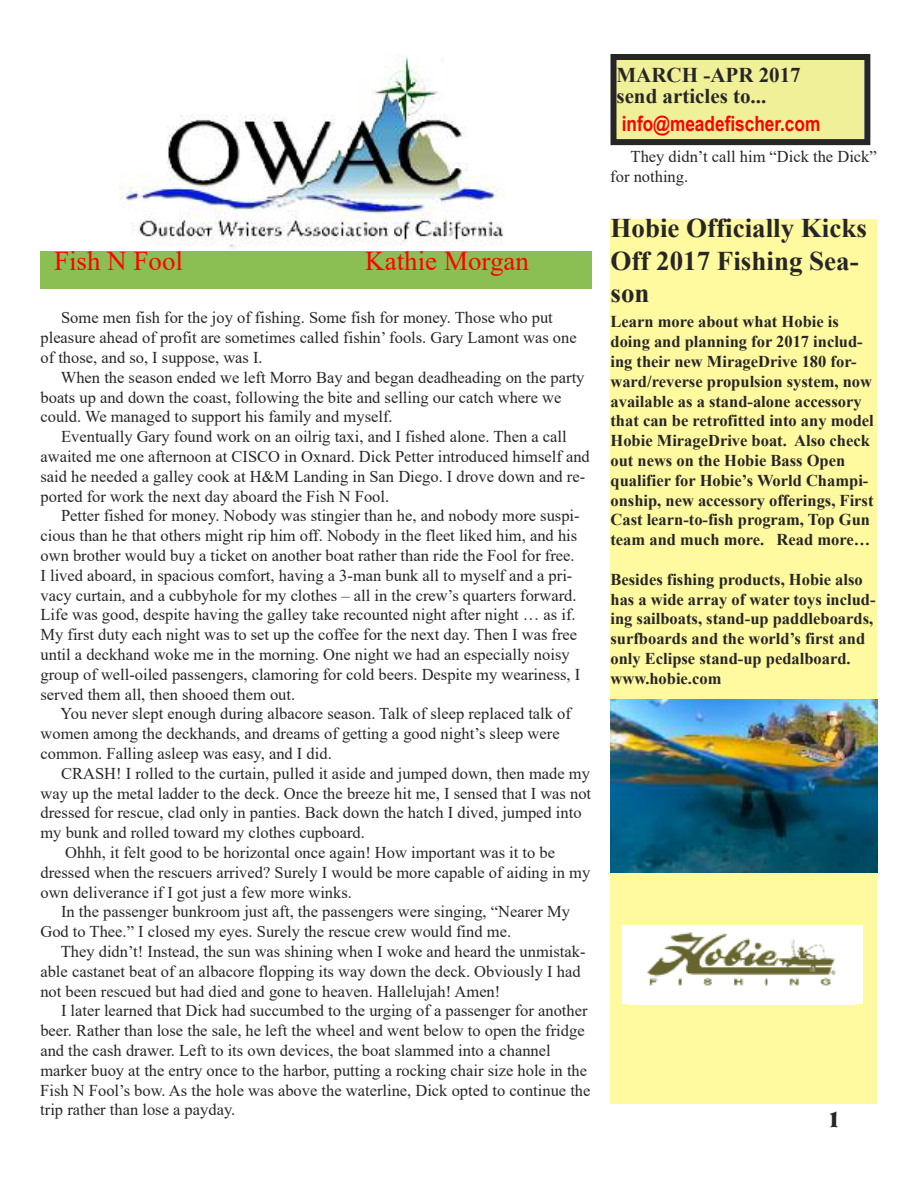
<style>
.page{position:relative;width:918px;height:1188px;background:#fff}
.page>*{position:absolute;margin:0;border:0;box-sizing:border-box;transform-origin:0 0}
.t1{font:700 27px/32.4px "Times New Roman";color:#272627}
.t2{font:27px "Times New Roman";color:#f00}
.t3{font:700 21px/21px "Times New Roman";color:#272627}
.t4{font:700 21px "Arial Narrow";color:#f00}
.t5{font:21px "Tristan";color:#272627}
.t6{font:16.5px/19.8px "Times New Roman";color:#272627}
.t7{font:700 16.5px/19.8px "Times New Roman";color:#272627}
</style>
<div class="page">
<div style="left:616px;top:60px;width:248px;height:79px;background:#eff098"></div>
<div style="left:610px;top:54px;width:260px;height:91px;border:6px solid #272627"></div>
<img style="left:120px;top:54px;width:384px;height:193px">
<div style="left:40px;top:252px;width:552px;height:37px;background:#8cbf53"></div>
<div style="left:610px;top:219px;width:267px;height:884px;background:#fff99f"></div>
<img style="left:610px;top:699px;width:268px;height:174px">
<div style="left:622px;top:926px;width:241px;height:78px;background:#fff"></div>
<img style="left:646px;top:932px;width:191px;height:54px">
<h1 class="t2" style="left:54px;top:246px;width:131px">Fish N Fool</h1>
<h1 class="t2" style="left:365px;top:246px;width:165px">Kathie Morgan</h1>
<p class="t6" style="left:41px;top:308px;width:538px;text-indent:21px">Some men fish for the joy of fishing. Some fish for money. Those who put pleasure ahead of profit are sometimes called fishin’ fools. Gary Lamont was one of those, and so, I suppose, was I.</p>
<p class="t6" style="left:41px;top:367px;width:546px;text-indent:20px">When the season ended we left Morro Bay and began deadheading on the party boats up and down the coast, following the bite and selling our catch where we could. We managed to support his family and myself.</p>
<p class="t6" style="left:41px;top:427px;width:551px;text-indent:21px">Eventually Gary found work on an oilrig taxi, and I fished alone. Then a call awaited me one afternoon at CISCO in Oxnard. Dick Petter introduced himself and said he needed a galley cook at H&amp;M Landing in San Diego. I drove down and re&shy;ported for work the next day aboard the Fish N Fool.</p>
<p class="t6" style="left:41px;top:506px;width:541px;text-indent:21px">Petter fished for money. Nobody was stingier than he, and nobody more suspi&shy;cious than he that others might rip him off. Nobody in the fleet liked him, and his own brother would buy a ticket on another boat rather than ride the Fool for free.<br>I lived aboard, in spacious comfort, having a 3-man bunk all to myself and a pri&shy;vacy curtain, and a cubbyhole for my clothes – all in the crew’s quarters forward.<br>Life was good, despite having the galley take recounted night after night … as if.<br>My first duty each night was to set up the coffee for the next day. Then I was free until a deckhand woke me in the morning. One night we had an especially noisy group of well-oiled passengers, clamoring for cold beers. Despite my weariness, I served them all, then shooed them out.</p>
<p class="t6" style="left:41px;top:704px;width:532px;text-indent:20px">You never slept enough during albacore season. Talk of sleep replaced talk of women among the deckhands, and dreams of getting a good night’s sleep were common. Falling asleep was easy, and I did.</p>
<p class="t6" style="left:61px;top:763px;width:530px">CRASH! I rolled to the curtain, pulled it aside and jumped down, then made my</p>
<p class="t6" style="left:41px;top:783px;width:552px">way up the metal ladder to the deck. Once the breeze hit me, I sensed that I was not</p>
<p class="t6" style="left:41px;top:803px;width:543px">dressed for rescue, clad only in panties. Back down the hatch I dived, jumped into</p>
<p class="t6" style="left:40px;top:823px;width:326px">my bunk and rolled toward my clothes cupboard.</p>
<p class="t6" style="left:65px;top:842px;width:491px">Ohhh, it felt good to be horizontal once again! How important was it to be</p>
<p class="t6" style="left:40px;top:862px;width:551px">dressed when the rescuers arrived? Surely I would be more capable of aiding in my</p>
<p class="t6" style="left:40px;top:882px;width:313px">own deliverance if I got just a few more winks.</p>
<p class="t6" style="left:61px;top:902px;width:511px">In the passenger bunkroom just aft, the passengers were singing, “Nearer My</p>
<p class="t6" style="left:40px;top:922px;width:472px">God to Thee.” I closed my eyes. Surely the rescue crew would find me.</p>
<p class="t6" style="left:61px;top:941px;width:526px">They didn’t! Instead, the sun was shining when I woke and heard the unmistak-</p>
<p class="t6" style="left:40px;top:961px;width:542px">able castanet beat of an albacore flopping its way down the deck. Obviously I had</p>
<p class="t6" style="left:40px;top:981px;width:461px">not been rescued but had died and gone to heaven. Hallelujah! Amen!</p>
<p class="t6" style="left:61px;top:1001px;width:528px">I later learned that Dick had succumbed to the urging of a passenger for another</p>
<p class="t6" style="left:40px;top:1021px;width:546px">beer. Rather than lose the sale, he left the wheel and went below to open the fridge</p>
<p class="t6" style="left:40px;top:1040px;width:512px">and the cash drawer. Left to its own devices, the boat slammed into a channel</p>
<p class="t6" style="left:40px;top:1060px;width:548px">marker buoy at the entry once to the harbor, putting a rocking chair size hole in the</p>
<p class="t6" style="left:40px;top:1080px;width:552px">Fish N Fool’s bow. As the hole was above the waterline, Dick opted to continue the</p>
<p class="t6" style="left:40px;top:1100px;width:197px">trip rather than lose a payday.</p>
<p class="t3" style="left:616px;top:64px;width:186px">MARCH -APR 2017 send articles to...</p>
<p class="t4" style="left:622px;top:112px;width:200px">info@meadefischer.com</p>
<p class="t6" style="left:610px;top:146px;width:268px;text-indent:20px">They didn’t call him “Dick the Dick” for nothing.</p>
<h1 class="t1" style="left:610px;top:212px;width:258px">Hobie Officially Kicks<br>Off 2017 Fishing Sea&shy;son</h1>
<p class="t7" style="left:610px;top:312px;width:265px">Learn more about what Hobie is doing and planning for 2017 includ&shy;ing their new MirageDrive 180 for&shy;ward/reverse propulsion system, now available as a stand-alone accessory that can be retrofitted into any model Hobie MirageDrive boat. Also check out news on the Hobie Bass Open qualifier for Hobie’s World Champi&shy;onship, new accessory offerings, First Cast learn-to-fish program, Top Gun team and much more. Read more…</p>
<p class="t7" style="left:611px;top:569px;width:267px">Besides fishing products, Hobie also has a wide array of water toys includ&shy;ing sailboats, stand-up paddleboards, surfboards and the world’s first and only Eclipse stand-up pedalboard. www.hobie.com</p>
<p class="t5" style="left:829px;top:1107px;width:11px">1</p>
</div>
